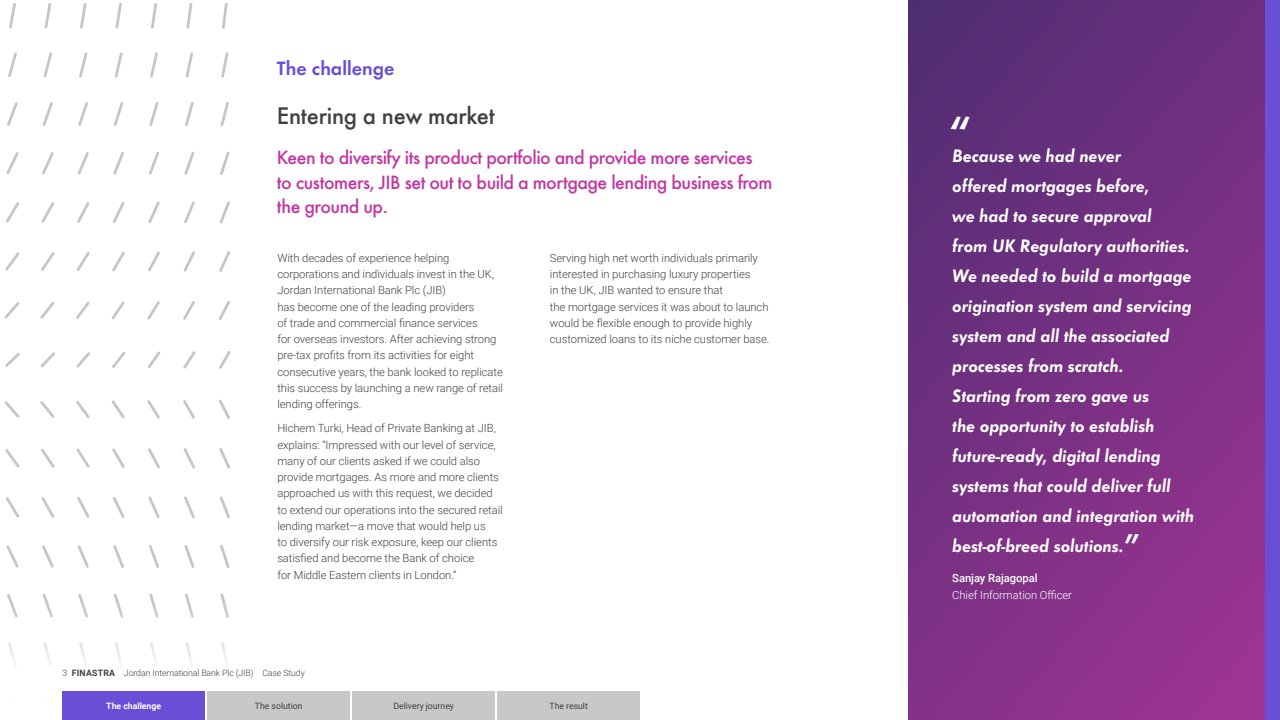
<style>
.page{position:relative;width:1280px;height:720px;background:#fff}
.page>*{position:absolute;margin:0;border:0;box-sizing:border-box;transform-origin:0 0}
.t1{font:600 46.25px "Futura EF";color:#fff}
.t2{font:500 25px "Futura EF";letter-spacing:-.01em;color:#414141}
.t3{font:500 20px/24.4px "Futura EF";letter-spacing:-.025em;color:#c137a2}
.t4{font:600 20px "Futura EF";color:#694ed6}
.t5{font:italic 600 18.75px/30px "Futura EF";letter-spacing:-.005em;color:#fff}
.t6{font:300 11.25px/16.2px "Roboto";letter-spacing:-.005em;color:#414141}
.t7{font:300 11.25px "Roboto";letter-spacing:-.005em;color:#fff}
.t8{font:500 11.25px "Roboto";letter-spacing:-.005em;color:#fff}
.t9{font:300 8.75px "Roboto";letter-spacing:-.01em;color:#414141}
.t10{font:8.75px "Roboto";letter-spacing:-.005em;color:#414141}
.t11{font:700 8.75px "Roboto";letter-spacing:-.005em;color:#fff}
.s1{font-weight:700}
.s2{font-style:normal;font-size:33.75px}
</style>
<div class="page">
<svg style="left:909px;top:0;width:356px;height:720px;background:#763082"></svg>
<div style="left:1265px;top:0;width:15px;height:720px;background:#694ed6"></div>
<svg style="left:222px;top:3px;width:6px;height:26px"></svg>
<svg style="left:186px;top:3px;width:6px;height:26px"></svg>
<svg style="left:151px;top:3px;width:6px;height:26px"></svg>
<svg style="left:115px;top:3px;width:7px;height:26px"></svg>
<svg style="left:80px;top:3px;width:7px;height:26px"></svg>
<svg style="left:44px;top:3px;width:7px;height:26px"></svg>
<svg style="left:9px;top:3px;width:7px;height:26px"></svg>
<svg style="left:221px;top:52px;width:7px;height:26px"></svg>
<svg style="left:186px;top:52px;width:7px;height:25px"></svg>
<svg style="left:150px;top:52px;width:8px;height:25px"></svg>
<svg style="left:115px;top:52px;width:8px;height:25px"></svg>
<svg style="left:79px;top:52px;width:9px;height:25px"></svg>
<svg style="left:43px;top:52px;width:9px;height:25px"></svg>
<svg style="left:8px;top:52px;width:9px;height:25px"></svg>
<svg style="left:220px;top:102px;width:9px;height:24px"></svg>
<svg style="left:185px;top:102px;width:9px;height:24px"></svg>
<svg style="left:149px;top:102px;width:10px;height:24px"></svg>
<svg style="left:114px;top:102px;width:9px;height:24px"></svg>
<svg style="left:78px;top:102px;width:10px;height:24px"></svg>
<svg style="left:43px;top:102px;width:10px;height:24px"></svg>
<svg style="left:7px;top:102px;width:11px;height:24px"></svg>
<svg style="left:220px;top:151px;width:10px;height:24px"></svg>
<svg style="left:184px;top:152px;width:10px;height:23px"></svg>
<svg style="left:149px;top:152px;width:10px;height:23px"></svg>
<svg style="left:113px;top:152px;width:11px;height:23px"></svg>
<svg style="left:78px;top:152px;width:11px;height:22px"></svg>
<svg style="left:42px;top:152px;width:12px;height:22px"></svg>
<svg style="left:6px;top:152px;width:13px;height:22px"></svg>
<svg style="left:219px;top:201px;width:11px;height:22px"></svg>
<svg style="left:184px;top:201px;width:11px;height:22px"></svg>
<svg style="left:148px;top:201px;width:12px;height:22px"></svg>
<svg style="left:113px;top:202px;width:12px;height:21px"></svg>
<svg style="left:77px;top:202px;width:13px;height:21px"></svg>
<svg style="left:41px;top:202px;width:13px;height:21px"></svg>
<svg style="left:6px;top:202px;width:13px;height:21px"></svg>
<svg style="left:219px;top:251px;width:11px;height:21px"></svg>
<svg style="left:183px;top:251px;width:12px;height:21px"></svg>
<svg style="left:148px;top:251px;width:12px;height:20px"></svg>
<svg style="left:112px;top:252px;width:13px;height:19px"></svg>
<svg style="left:76px;top:252px;width:14px;height:19px"></svg>
<svg style="left:41px;top:252px;width:14px;height:19px"></svg>
<svg style="left:5px;top:252px;width:15px;height:19px"></svg>
<svg style="left:219px;top:301px;width:11px;height:19px"></svg>
<svg style="left:183px;top:301px;width:12px;height:19px"></svg>
<svg style="left:147px;top:301px;width:13px;height:18px"></svg>
<svg style="left:112px;top:301px;width:13px;height:18px"></svg>
<svg style="left:76px;top:301px;width:14px;height:18px"></svg>
<svg style="left:40px;top:302px;width:15px;height:17px"></svg>
<svg style="left:4px;top:302px;width:15px;height:16px"></svg>
<svg style="left:219px;top:351px;width:12px;height:18px"></svg>
<svg style="left:183px;top:351px;width:13px;height:17px"></svg>
<svg style="left:148px;top:351px;width:12px;height:17px"></svg>
<svg style="left:112px;top:352px;width:13px;height:16px"></svg>
<svg style="left:76px;top:352px;width:14px;height:16px"></svg>
<svg style="left:41px;top:352px;width:14px;height:15px"></svg>
<svg style="left:5px;top:353px;width:15px;height:14px"></svg>
<svg style="left:221px;top:642px;width:6px;height:22px"></svg>
<svg style="left:186px;top:642px;width:6px;height:22px"></svg>
<svg style="left:150px;top:642px;width:7px;height:22px"></svg>
<svg style="left:115px;top:642px;width:7px;height:22px"></svg>
<svg style="left:79px;top:642px;width:7px;height:22px"></svg>
<svg style="left:44px;top:642px;width:7px;height:22px"></svg>
<svg style="left:8px;top:642px;width:8px;height:22px"></svg>
<svg style="left:220px;top:593px;width:9px;height:25px"></svg>
<svg style="left:185px;top:593px;width:9px;height:25px"></svg>
<svg style="left:149px;top:594px;width:10px;height:24px"></svg>
<svg style="left:114px;top:594px;width:9px;height:24px"></svg>
<svg style="left:78px;top:594px;width:10px;height:24px"></svg>
<svg style="left:43px;top:594px;width:10px;height:24px"></svg>
<svg style="left:7px;top:594px;width:11px;height:23px"></svg>
<svg style="left:220px;top:545px;width:10px;height:23px"></svg>
<svg style="left:184px;top:545px;width:10px;height:23px"></svg>
<svg style="left:149px;top:545px;width:10px;height:23px"></svg>
<svg style="left:113px;top:545px;width:11px;height:23px"></svg>
<svg style="left:78px;top:545px;width:11px;height:23px"></svg>
<svg style="left:42px;top:545px;width:12px;height:23px"></svg>
<svg style="left:6px;top:545px;width:13px;height:23px"></svg>
<svg style="left:219px;top:496px;width:11px;height:22px"></svg>
<svg style="left:184px;top:496px;width:11px;height:22px"></svg>
<svg style="left:148px;top:496px;width:12px;height:22px"></svg>
<svg style="left:113px;top:497px;width:12px;height:21px"></svg>
<svg style="left:77px;top:497px;width:13px;height:21px"></svg>
<svg style="left:41px;top:497px;width:13px;height:21px"></svg>
<svg style="left:6px;top:497px;width:13px;height:21px"></svg>
<svg style="left:219px;top:448px;width:11px;height:21px"></svg>
<svg style="left:183px;top:448px;width:12px;height:20px"></svg>
<svg style="left:148px;top:448px;width:12px;height:20px"></svg>
<svg style="left:112px;top:448px;width:13px;height:20px"></svg>
<svg style="left:76px;top:448px;width:14px;height:20px"></svg>
<svg style="left:41px;top:449px;width:14px;height:19px"></svg>
<svg style="left:5px;top:449px;width:15px;height:18px"></svg>
<svg style="left:219px;top:400px;width:11px;height:19px"></svg>
<svg style="left:183px;top:400px;width:12px;height:19px"></svg>
<svg style="left:147px;top:400px;width:13px;height:19px"></svg>
<svg style="left:112px;top:400px;width:13px;height:18px"></svg>
<svg style="left:76px;top:401px;width:14px;height:17px"></svg>
<svg style="left:40px;top:401px;width:15px;height:17px"></svg>
<svg style="left:4px;top:401px;width:15px;height:17px"></svg>
<svg style="left:62px;top:691px;width:578px;height:29px"></svg>
<div style="left:208px;top:692px;width:142px;height:28px;background:#c7c8ca"></div>
<div style="left:353px;top:692px;width:142px;height:28px;background:#c7c8ca"></div>
<div style="left:498px;top:692px;width:142px;height:28px;background:#c7c8ca"></div>
<div style="left:62px;top:692px;width:143px;height:28px;background:#694ed6"></div>
<h3 class="t4" style="left:277px;top:56px;width:119px">The challenge</h3>
<h2 class="t2" style="left:277px;top:101px;width:219px">Entering a new market</h2>
<h3 class="t3" style="left:277px;top:145px;width:497px">Keen to diversify its product portfolio and provide more services to customers, JIB set out to build a mortgage lending business from the ground up.</h3>
<p class="t6" style="left:277px;top:249px;width:227px">With decades of experience helping corporations and individuals invest in the UK, Jordan International Bank Plc (JIB)<br>has become one of the leading providers<br>of trade and commercial finance services<br>for overseas investors. After achieving strong pre-tax profits from its activities for eight consecutive years, the bank looked to replicate this success by launching a new range of retail lending offerings.</p>
<p class="t6" style="left:277px;top:420px;width:227px">Hichem Turki, Head of Private Banking at JIB, explains: “Impressed with our level of service, many of our clients asked if we could also provide mortgages. As more and more clients approached us with this request, we decided to extend our operations into the secured retail lending market—a move that would help us<br>to diversify our risk exposure, keep our clients satisfied and become the Bank of choice<br>for Middle Eastern clients in London.”</p>
<p class="t6" style="left:550px;top:249px;width:221px">Serving high net worth individuals primarily interested in purchasing luxury properties<br>in the UK, JIB wanted to ensure that<br>the mortgage services it was about to launch would be flexible enough to provide highly customized loans to its niche customer base.</p>
<p class="t9" style="left:63px;top:667px;width:244px">3 <span class="s1">FINASTRA</span> Jordan International Bank Plc (JIB) Case Study</p>
<p class="t11" style="left:106px;top:700px;width:56px">The challenge</p>
<p class="t10" style="left:255px;top:700px;width:49px">The solution</p>
<p class="t10" style="left:393px;top:700px;width:62px">Delivery journey</p>
<p class="t10" style="left:550px;top:700px;width:40px">The result</p>
<h1 class="t1" style="left:949px;top:105px;width:24px">“</h1>
<p class="t5" style="left:952px;top:141px;width:243px">Because we had never<br>offered mortgages before,<br>we had to secure approval<br>from UK Regulatory authorities.<br>We needed to build a mortgage origination system and servicing system and all the associated processes from scratch.<br>Starting from zero gave us<br>the opportunity to establish future‑ready, digital lending systems that could deliver full automation and integration with best-of-breed solutions.<span class="s2">”</span></p>
<p class="t8" style="left:952px;top:570px;width:87px">Sanjay Rajagopal</p>
<p class="t7" style="left:952px;top:587px;width:121px">Chief Information Officer</p>
</div>
